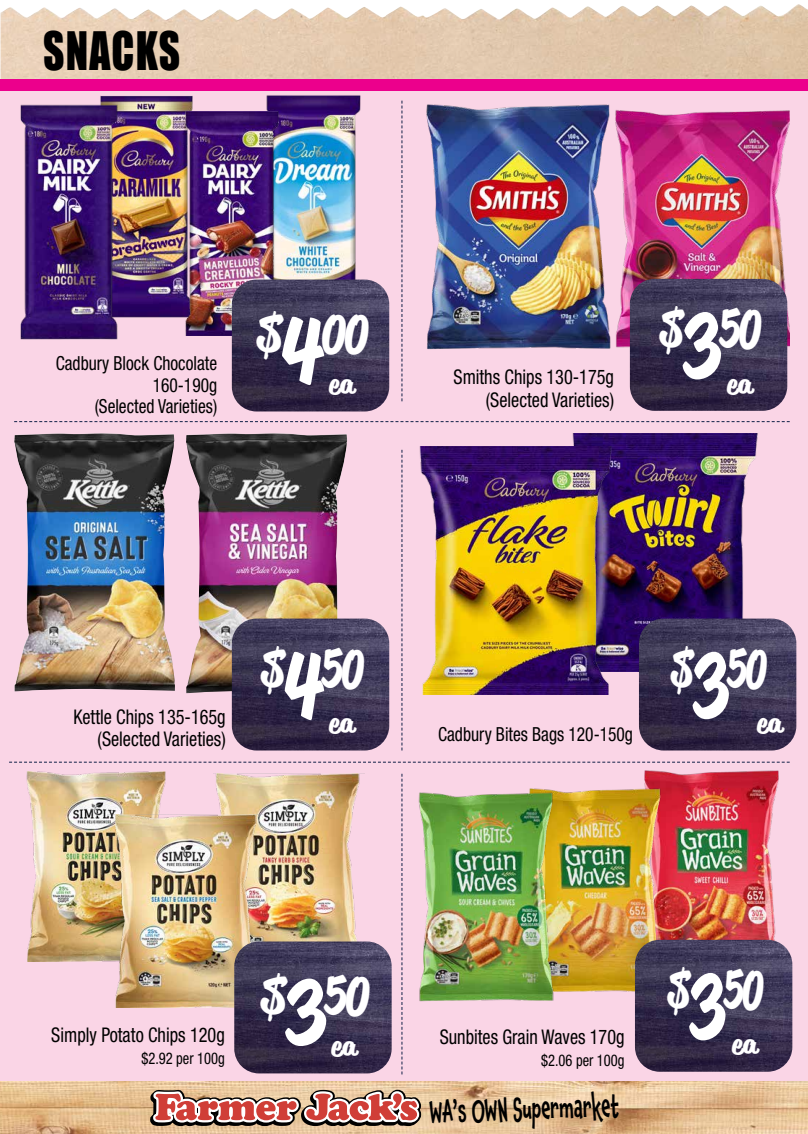
<style>
.page{position:relative;width:808px;height:1134px;background:#fff}
.page>*{position:absolute;margin:0;border:0;box-sizing:border-box;transform-origin:0 0}
.t1{font:700 53.3px "Reklame Script";color:#fff;scale:.68 1}
.t2{font:700 53.3px "Reklame Script";color:#fff;scale:.77 1}
.t3{font:700 53.3px "Reklame Script";color:#fff;scale:.72 1}
.t4{font:48.7px "Impact";letter-spacing:.03em;color:#000;scale:.85 1}
.t5{font:500 28.8px "Chaloops";color:#000;scale:.65 1}
.t6{font:700 26.1px "Reklame Script";color:#fff}
.t7{font:condensed 20.2px/22.1px "Helvetica Neue LT Std";color:#000;text-align:right;scale:.9 1}
.t8{font:condensed 19.4px/21.2px "Helvetica Neue LT Std";color:#000;text-align:right;scale:.9 1}
.t9{font:condensed 16.1px "Helvetica Neue LT Std";color:#000;scale:.9 1}
.s1{font-size:91.4px}
</style>
<div class="page">
<div style="left:0;top:88px;width:808px;height:993px;background:#fad5e6"></div>
<img style="left:0;top:1081px;width:808px;height:53px">
<svg style="left:149px;top:1089px;width:273px;height:38px"></svg>
<img style="left:0;top:5px;width:808px;height:74px">
<div style="left:0;top:79px;width:808px;height:12px;background:#ec008c"></div>
<svg style="left:9px;top:762px;width:781px;height:1px"></svg>
<svg style="left:14px;top:421px;width:776px;height:1px"></svg>
<svg style="left:401px;top:694px;width:1px;height:56px"></svg>
<svg style="left:401px;top:774px;width:1px;height:300px"></svg>
<svg style="left:401px;top:101px;width:1px;height:300px"></svg>
<img style="left:644px;top:770px;width:149px;height:213px">
<img style="left:595px;top:783px;width:107px;height:209px">
<img style="left:401px;top:788px;width:194px;height:218px">
<img style="left:635px;top:940px;width:157px;height:132px">
<img style="left:259px;top:95px;width:110px;height:185px">
<img style="left:100px;top:95px;width:101px;height:223px">
<img style="left:20px;top:99px;width:103px;height:241px">
<img style="left:572px;top:433px;width:204px;height:186px">
<img style="left:401px;top:446px;width:239px;height:248px">
<img style="left:639px;top:619px;width:157px;height:131px">
<img style="left:214px;top:774px;width:146px;height:167px">
<img style="left:26px;top:772px;width:165px;height:190px">
<img style="left:108px;top:815px;width:154px;height:193px">
<img style="left:234px;top:941px;width:158px;height:132px">
<img style="left:174px;top:112px;width:116px;height:224px">
<img style="left:232px;top:280px;width:157px;height:131px">
<img style="left:186px;top:433px;width:162px;height:260px">
<img style="left:14px;top:433px;width:161px;height:258px">
<img style="left:232px;top:619px;width:157px;height:131px">
<img style="left:645px;top:110px;width:145px;height:242px">
<img style="left:426px;top:104px;width:219px;height:249px">
<img style="left:630px;top:279px;width:157px;height:132px">
<h2 class="t4" style="left:43px;top:13px;width:163px">SNACKS</h2>
<p class="t8" style="left:56px;top:353px;width:181px">Cadbury Block Chocolate<br>160-190g<br>(Selected Varieties)</p>
<h1 class="t2" style="left:255px;top:296px;width:148px">$<span class="s1">4</span>00</h1>
<p class="t6" style="left:329px;top:366px;width:26px">ea</p>
<p class="t7" style="left:453px;top:366px;width:180px">Smiths Chips 130-175g (Selected Varieties)</p>
<h1 class="t3" style="left:658px;top:291px;width:144px">$<span class="s1">3</span>50</h1>
<p class="t6" style="left:727px;top:365px;width:26px">ea</p>
<p class="t7" style="left:73px;top:706px;width:171px">Kettle Chips 135-165g (Selected Varieties)</p>
<h1 class="t3" style="left:259px;top:631px;width:146px">$<span class="s1">4</span>50</h1>
<p class="t6" style="left:329px;top:705px;width:26px">ea</p>
<p class="t8" style="left:438px;top:724px;width:218px">Cadbury Bites Bags 120-150g</p>
<h1 class="t1" style="left:669px;top:631px;width:144px">$<span class="s1">3</span>50</h1>
<p class="t6" style="left:757px;top:705px;width:26px">ea</p>
<p class="t7" style="left:51px;top:1023px;width:194px">Simply Potato Chips 120g</p>
<p class="t9" style="left:141px;top:1049px;width:94px">$2.92 per 100g</p>
<h1 class="t2" style="left:259px;top:958px;width:144px">$<span class="s1">3</span>50</h1>
<p class="t6" style="left:332px;top:1028px;width:26px">ea</p>
<p class="t7" style="left:440px;top:1025px;width:207px">Sunbites Grain Waves 170g</p>
<p class="t9" style="left:541px;top:1051px;width:94px">$2.06 per 100g</p>
<h3 class="t5" style="left:429px;top:1090px;width:293px;rotate:-2deg">WA’s OWN Supermarket</h3>
<h1 class="t1" style="left:666px;top:952px;width:144px">$<span class="s1">3</span>50</h1>
<p class="t6" style="left:732px;top:1026px;width:26px">ea</p>
</div>
